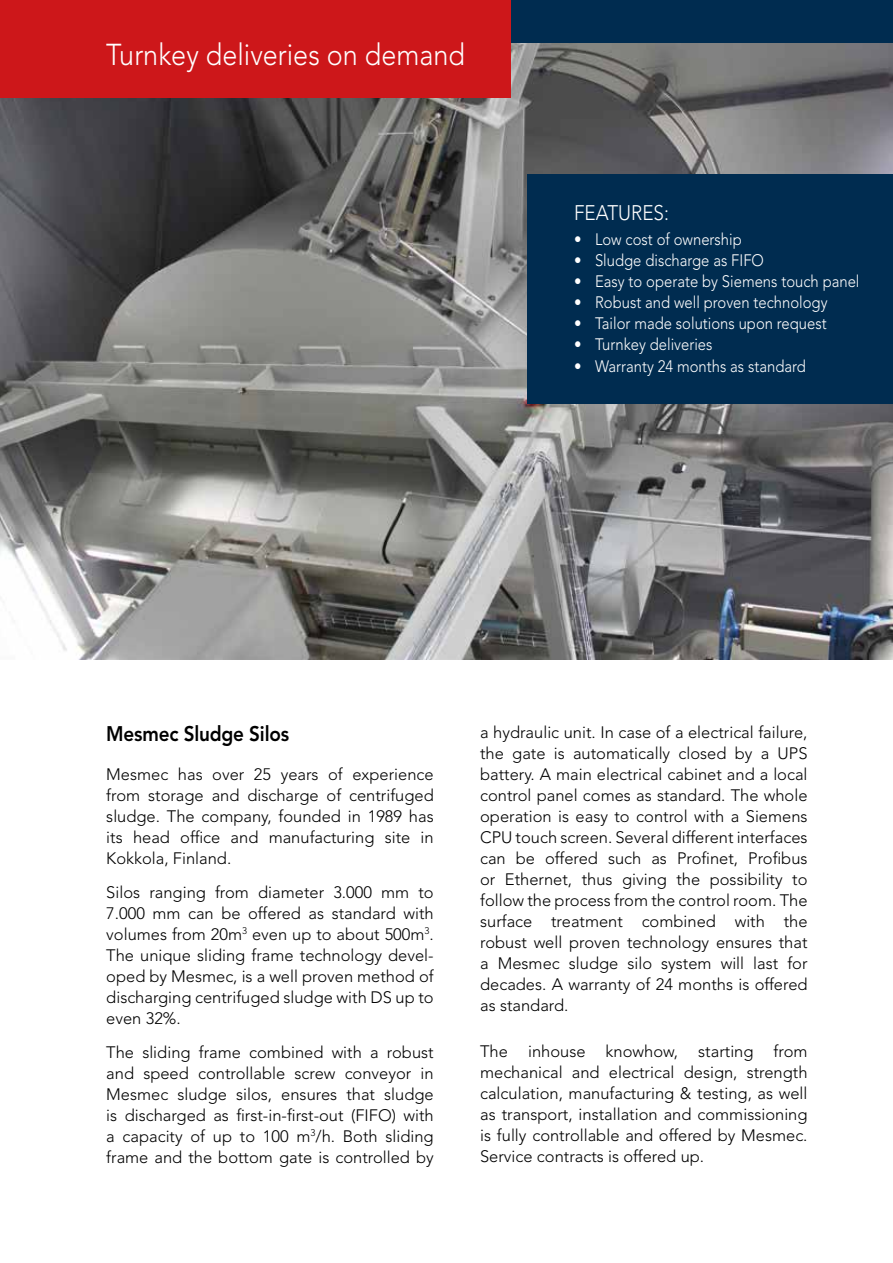
<style>
.page{position:relative;width:893px;height:1263px;background:#fff}
.page>*{position:absolute;margin:0;border:0;box-sizing:border-box;transform-origin:0 0}
.t1{font:300 30px "Avenir LT Std";color:#fff;scale:.9 1}
.t2{font:800 21px "Avenir LT Std";letter-spacing:-.01em;color:#000;scale:.9 1}
.t3{font:300 21px "Avenir LT Std";color:#fff;scale:.9 1}
.t4{font:300 16.5px/21px "Avenir LT Std";color:#000;text-align:justify}
.t5{font:300 16.5px "Avenir LT Std";color:#fff;scale:.9 1}
</style>
<div class="page">
<img style="left:0;top:43px;width:893px;height:616px">
<div style="left:0;top:0;width:893px;height:43px;background:#002c50"></div>
<div style="left:0;top:0;width:510px;height:97px;background:#cd171a"></div>
<div style="left:527px;top:174px;width:366px;height:230px;background:#002c50"></div>
<h1 class="t1" style="left:106px;top:37px;width:400px">Turnkey deliveries on demand</h1>
<p class="t3" style="left:574px;top:200px;width:107px">FEATURES:</p>
<p class="t5" style="left:574px;top:229px;width:188px">• Low cost of ownership</p>
<p class="t5" style="left:574px;top:250px;width:213px">• Sludge discharge as FIFO</p>
<p class="t5" style="left:574px;top:271px;width:319px">• Easy to operate by Siemens touch panel</p>
<p class="t5" style="left:574px;top:293px;width:283px">• Robust and well proven technology</p>
<p class="t5" style="left:574px;top:314px;width:282px">• Tailor made solutions upon request</p>
<p class="t5" style="left:574px;top:335px;width:155px">• Turnkey deliveries</p>
<p class="t5" style="left:574px;top:357px;width:259px">• Warranty 24 months as standard</p>
<p class="t2" style="left:106px;top:721px;width:205px">Mesmec Sludge Silos</p>
<p class="t4" style="left:106px;top:764px;width:329px">Mesmec has over 25 years of experience from storage and discharge of centrifuged sludge. The company, founded in 1989 has its head office and manufacturing site in Kokkola, Finland.</p>
<p class="t4" style="left:106px;top:881px;width:329px">Silos ranging from diameter 3.000 mm to 7.000 mm can be offered as standard with volumes from 20m<sup>3</sup> even up to about 500m<sup>3</sup>.<br>The unique sliding frame technology devel&shy;oped by Mesmec, is a well proven method of discharging centrifuged sludge with DS up to even 32%.</p>
<p class="t4" style="left:106px;top:1041px;width:329px">The sliding frame combined with a robust and speed controllable screw conveyor in Mesmec sludge silos, ensures that sludge is discharged as first-in-first-out (FIFO) with a capacity of up to 100 m<sup>3</sup>/h. Both sliding frame and the bottom gate is controlled by</p>
<p class="t4" style="left:480px;top:721px;width:329px">a hydraulic unit. In case of a electrical failure, the gate is automatically closed by a UPS battery. A main electrical cabinet and a local control panel comes as standard. The whole operation is easy to control with a Siemens CPU touch screen. Several different interfaces can be offered such as Profinet, Profibus or Ethernet, thus giving the possibility to follow the process from the control room. The surface treatment combined with the robust well proven technology ensures that a Mesmec sludge silo system will last for decades. A warranty of 24 months is offered as standard.</p>
<p class="t4" style="left:480px;top:1041px;width:329px">The inhouse knowhow, starting from mechanical and electrical design, strength calculation, manufacturing &amp; testing, as well as transport, installation and commissioning is fully controllable and offered by Mesmec.<br>Service contracts is offered up.</p>
</div>
